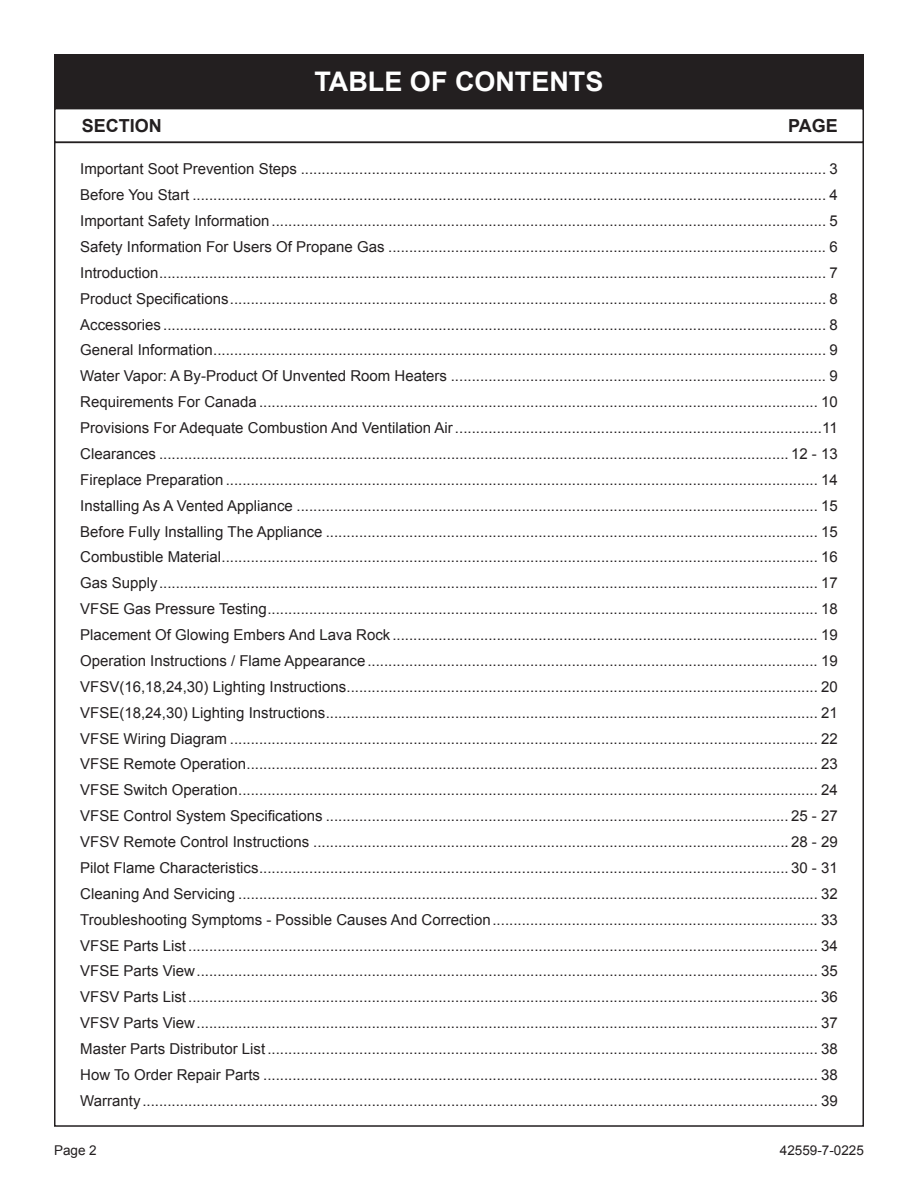
<style>
.page{position:relative;width:918px;height:1188px;background:#fff}
.page>*{position:absolute;margin:0;border:0;box-sizing:border-box;transform-origin:0 0}
.t1{font:700 27px "Arial";color:#fff}
.t2{font:700 18px "Arial";color:#231f20}
.t3{font:15px "Arial";color:#231f20}
.t4{font:13.5px "Arial";color:#231f20}
</style>
<div class="page">
<div style="left:54px;top:54px;width:810px;height:54px;background:#231f20"></div>
<div style="left:54px;top:108px;width:810px;height:35px;border:2px solid #231f20"></div>
<p class="t1" style="left:315px;top:63px;width:290px">TABLE OF CONTENTS</p>
<p class="t2" style="left:82px;top:114px;width:82px">SECTION</p>
<p class="t2" style="left:788px;top:114px;width:51px">PAGE</p>
<p class="t3" style="left:80px;top:159px;width:759px">Important Soot Prevention Steps .............................................................................................................................. 3</p>
<p class="t3" style="left:80px;top:185px;width:759px">Before You Start ........................................................................................................................................................ 4</p>
<p class="t3" style="left:80px;top:211px;width:759px">Important Safety Information ..................................................................................................................................... 5</p>
<p class="t3" style="left:80px;top:237px;width:759px">Safety Information For Users Of Propane Gas ......................................................................................................... 6</p>
<p class="t3" style="left:80px;top:263px;width:759px">Introduction................................................................................................................................................................ 7</p>
<p class="t3" style="left:80px;top:289px;width:759px">Product Specifications............................................................................................................................................... 8</p>
<p class="t3" style="left:80px;top:314px;width:759px">Accessories ............................................................................................................................................................... 8</p>
<p class="t3" style="left:80px;top:340px;width:759px">General Information................................................................................................................................................... 9</p>
<p class="t3" style="left:80px;top:366px;width:759px">Water Vapor: A By-Product Of Unvented Room Heaters .......................................................................................... 9</p>
<p class="t3" style="left:80px;top:392px;width:759px">Requirements For Canada ...................................................................................................................................... 10</p>
<p class="t3" style="left:80px;top:418px;width:759px">Provisions For Adequate Combustion And Ventilation Air........................................................................................11</p>
<p class="t3" style="left:80px;top:444px;width:759px">Clearances ....................................................................................................................................................... 12 - 13</p>
<p class="t3" style="left:80px;top:470px;width:759px">Fireplace Preparation .............................................................................................................................................. 14</p>
<p class="t3" style="left:80px;top:496px;width:759px">Installing As A Vented Appliance ............................................................................................................................. 15</p>
<p class="t3" style="left:80px;top:521px;width:759px">Before Fully Installing The Appliance ...................................................................................................................... 15</p>
<p class="t3" style="left:80px;top:547px;width:759px">Combustible Material............................................................................................................................................... 16</p>
<p class="t3" style="left:80px;top:573px;width:759px">Gas Supply.............................................................................................................................................................. 17</p>
<p class="t3" style="left:80px;top:599px;width:759px">VFSE Gas Pressure Testing.................................................................................................................................... 18</p>
<p class="t3" style="left:80px;top:625px;width:759px">Placement Of Glowing Embers And Lava Rock ...................................................................................................... 19</p>
<p class="t3" style="left:80px;top:651px;width:759px">Operation Instructions / Flame Appearance ............................................................................................................ 19</p>
<p class="t3" style="left:80px;top:677px;width:759px">VFSV(16,18,24,30) Lighting Instructions................................................................................................................. 20</p>
<p class="t3" style="left:80px;top:703px;width:759px">VFSE(18,24,30) Lighting Instructions...................................................................................................................... 21</p>
<p class="t3" style="left:80px;top:728px;width:759px">VFSE Wiring Diagram ............................................................................................................................................. 22</p>
<p class="t3" style="left:80px;top:754px;width:759px">VFSE Remote Operation......................................................................................................................................... 23</p>
<p class="t3" style="left:80px;top:780px;width:759px">VFSE Switch Operation........................................................................................................................................... 24</p>
<p class="t3" style="left:80px;top:806px;width:759px">VFSE Control System Specifications ............................................................................................................... 25 - 27</p>
<p class="t3" style="left:80px;top:832px;width:759px">VFSV Remote Control Instructions .................................................................................................................. 28 - 29</p>
<p class="t3" style="left:80px;top:858px;width:759px">Pilot Flame Characteristics............................................................................................................................... 30 - 31</p>
<p class="t3" style="left:80px;top:884px;width:759px">Cleaning And Servicing ........................................................................................................................................... 32</p>
<p class="t3" style="left:80px;top:910px;width:759px">Troubleshooting Symptoms - Possible Causes And Correction.............................................................................. 33</p>
<p class="t3" style="left:80px;top:935px;width:759px">VFSE Parts List ....................................................................................................................................................... 34</p>
<p class="t3" style="left:80px;top:961px;width:759px">VFSE Parts View..................................................................................................................................................... 35</p>
<p class="t3" style="left:80px;top:987px;width:759px">VFSV Parts List ....................................................................................................................................................... 36</p>
<p class="t3" style="left:80px;top:1013px;width:759px">VFSV Parts View..................................................................................................................................................... 37</p>
<p class="t3" style="left:80px;top:1039px;width:759px">Master Parts Distributor List .................................................................................................................................... 38</p>
<p class="t3" style="left:80px;top:1065px;width:759px">How To Order Repair Parts ..................................................................................................................................... 38</p>
<p class="t3" style="left:80px;top:1091px;width:759px">Warranty .................................................................................................................................................................. 39</p>
<p class="t4" style="left:54px;top:1142px;width:44px">Page 2</p>
<p class="t4" style="left:780px;top:1142px;width:86px">42559-7-0225</p>
</div>
